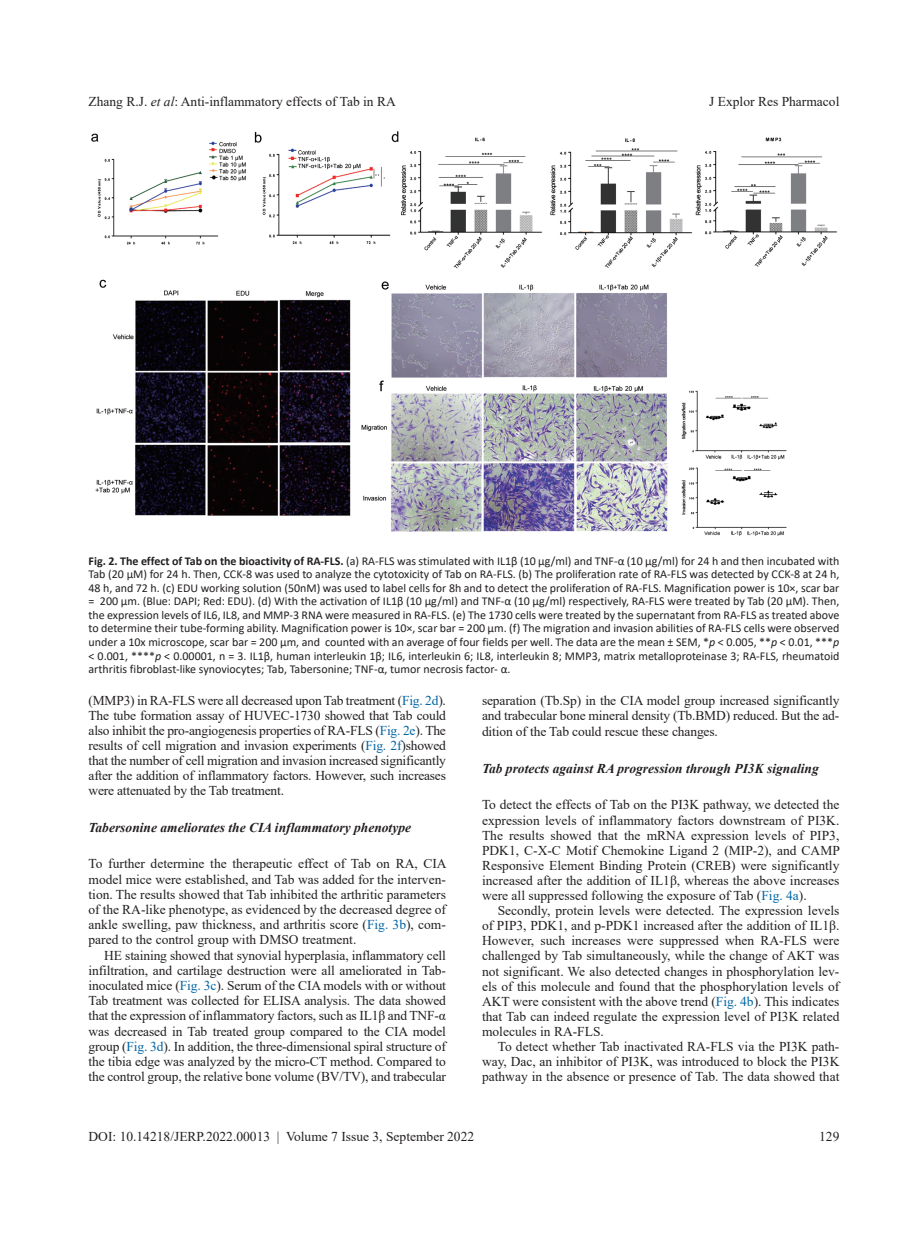
<style>
.page{position:relative;width:919px;height:1238px;background:#fff}
.page>*{position:absolute;margin:0;border:0;box-sizing:border-box;transform-origin:0 0}
.t1{font:13.5px/15.1px "Times New Roman";color:#231f20;text-align:justify}
.t2{font:italic 700 13.5px "Times New Roman";color:#231f20}
.t3{font:12px/13.5px "Calibri";color:#231f20;text-align:justify}
.s1{font-style:italic}
.s2{font-weight:700}
.s3{color:#0065a4}
</style>
<div class="page">
<img style="left:91px;top:131px;width:746px;height:405px">
<p class="t1" style="left:88px;top:93px;width:309px">Zhang R.J. <span class="s1">et al</span>: Anti-inflammatory effects of Tab in RA</p>
<p class="t1" style="left:709px;top:93px;width:132px">J Explor Res Pharmacol</p>
<p class="t3" style="left:88px;top:554px;width:752px"><span class="s2">Fig. 2. The effect of Tab on the bioactivity of RA-FLS.</span> (a) RA-FLS was stimulated with IL1β (10 µg/ml) and TNF-α (10 µg/ml) for 24 h and then incubated with Tab (20 µM) for 24 h. Then, CCK-8 was used to analyze the cytotoxicity of Tab on RA-FLS. (b) The proliferation rate of RA-FLS was detected by CCK-8 at 24 h, 48 h, and 72 h. (c) EDU working solution (50nM) was used to label cells for 8h and to detect the proliferation of RA-FLS. Magnification power is 10×, scar bar = 200 μm. (Blue: DAPI; Red: EDU). (d) With the activation of IL1β (10 µg/ml) and TNF-α (10 µg/ml) respectively, RA-FLS were treated by Tab (20 µM). Then, the expression levels of IL6, IL8, and MMP-3 RNA were measured in RA-FLS. (e) The 1730 cells were treated by the supernatant from RA-FLS as treated above to determine their tube-forming ability. Magnification power is 10×, scar bar = 200 μm. (f) The migration and invasion abilities of RA-FLS cells were observed under a 10x microscope, scar bar = 200 μm, and counted with an average of four fields per well. The data are the mean ± SEM, *<span class="s1">p</span> &lt; 0.005, **<span class="s1">p</span> &lt; 0.01, ***<span class="s1">p </span>&lt; 0.001, ****<span class="s1">p</span> &lt; 0.00001, n = 3. IL1β, human interleukin 1β; IL6, interleukin 6; IL8, interleukin 8; MMP3, matrix metalloproteinase 3; RA-FLS, rheumatoid arthritis fibroblast-like synoviocytes; Tab, Tabersonine; TNF-α, tumor necrosis factor- α.</p>
<p class="t1" style="left:88px;top:692px;width:359px">(MMP3) in RA-FLS were all decreased upon Tab treatment (<span class="s3">Fig. 2d</span>).<br>The tube formation assay of HUVEC-1730 showed that Tab could also inhibit the pro-angiogenesis properties of RA-FLS (<span class="s3">Fig. 2e</span>). The results of cell migration and invasion experiments (<span class="s3">Fig. 2f</span>)showed that the number of cell migration and invasion increased significantly after the addition of inflammatory factors. However, such increases were attenuated by the Tab treatment.</p>
<p class="t2" style="left:88px;top:818px;width:324px">Tabersonine ameliorates the CIA inflammatory phenotype</p>
<p class="t1" style="left:88px;top:855px;width:359px">To further determine the therapeutic effect of Tab on RA, CIA model mice were established, and Tab was added for the interven&shy;tion. The results showed that Tab inhibited the arthritic parameters of the RA-like phenotype, as evidenced by the decreased degree of ankle swelling, paw thickness, and arthritis score (<span class="s3">Fig. 3b</span>), com&shy;pared to the control group with DMSO treatment.</p>
<p class="t1" style="left:88px;top:947px;width:359px;text-indent:16px">HE staining showed that synovial hyperplasia, inflammatory cell infiltration, and cartilage destruction were all ameliorated in Tab&shy;inoculated mice (<span class="s3">Fig. 3c</span>). Serum of the CIA models with or without Tab treatment was collected for ELISA analysis. The data showed that the expression of inflammatory factors, such as IL1β and TNF-α was decreased in Tab treated group compared to the CIA model group (<span class="s3">Fig. 3d</span>). In addition, the three-dimensional spiral structure of the tibia edge was analyzed by the micro-CT method. Compared to the control group, the relative bone volume (BV/TV), and trabecular</p>
<p class="t1" style="left:482px;top:692px;width:359px">separation (Tb.Sp) in the CIA model group increased significantly and trabecular bone mineral density (Tb.BMD) reduced. But the ad&shy;dition of the Tab could rescue these changes.</p>
<p class="t2" style="left:482px;top:759px;width:338px">Tab protects against RA progression through PI3K signaling</p>
<p class="t1" style="left:482px;top:796px;width:359px">To detect the effects of Tab on the PI3K pathway, we detected the expression levels of inflammatory factors downstream of PI3K.<br>The results showed that the mRNA expression levels of PIP3, PDK1, C-X-C Motif Chemokine Ligand 2 (MIP-2), and CAMP Responsive Element Binding Protein (CREB) were significantly increased after the addition of IL1β, whereas the above increases were all suppressed following the exposure of Tab (<span class="s3">Fig. 4a</span>).</p>
<p class="t1" style="left:482px;top:902px;width:359px;text-indent:16px">Secondly, protein levels were detected. The expression levels of PIP3, PDK1, and p-PDK1 increased after the addition of IL1β.<br>However, such increases were suppressed when RA-FLS were challenged by Tab simultaneously, while the change of AKT was not significant. We also detected changes in phosphorylation lev&shy;els of this molecule and found that the phosphorylation levels of AKT were consistent with the above trend (<span class="s3">Fig. 4b</span>). This indicates that Tab can indeed regulate the expression level of PI3K related molecules in RA-FLS.</p>
<p class="t1" style="left:482px;top:1038px;width:359px;text-indent:16px">To detect whether Tab inactivated RA-FLS via the PI3K path&shy;way, Dac, an inhibitor of PI3K, was introduced to block the PI3K pathway in the absence or presence of Tab. The data showed that</p>
<p class="t1" style="left:88px;top:1128px;width:387px">DOI: 10.14218/JERP.2022.00013 | Volume 7 Issue 3, September 2022</p>
<p class="t1" style="left:819px;top:1128px;width:22px">129</p>
</div>
